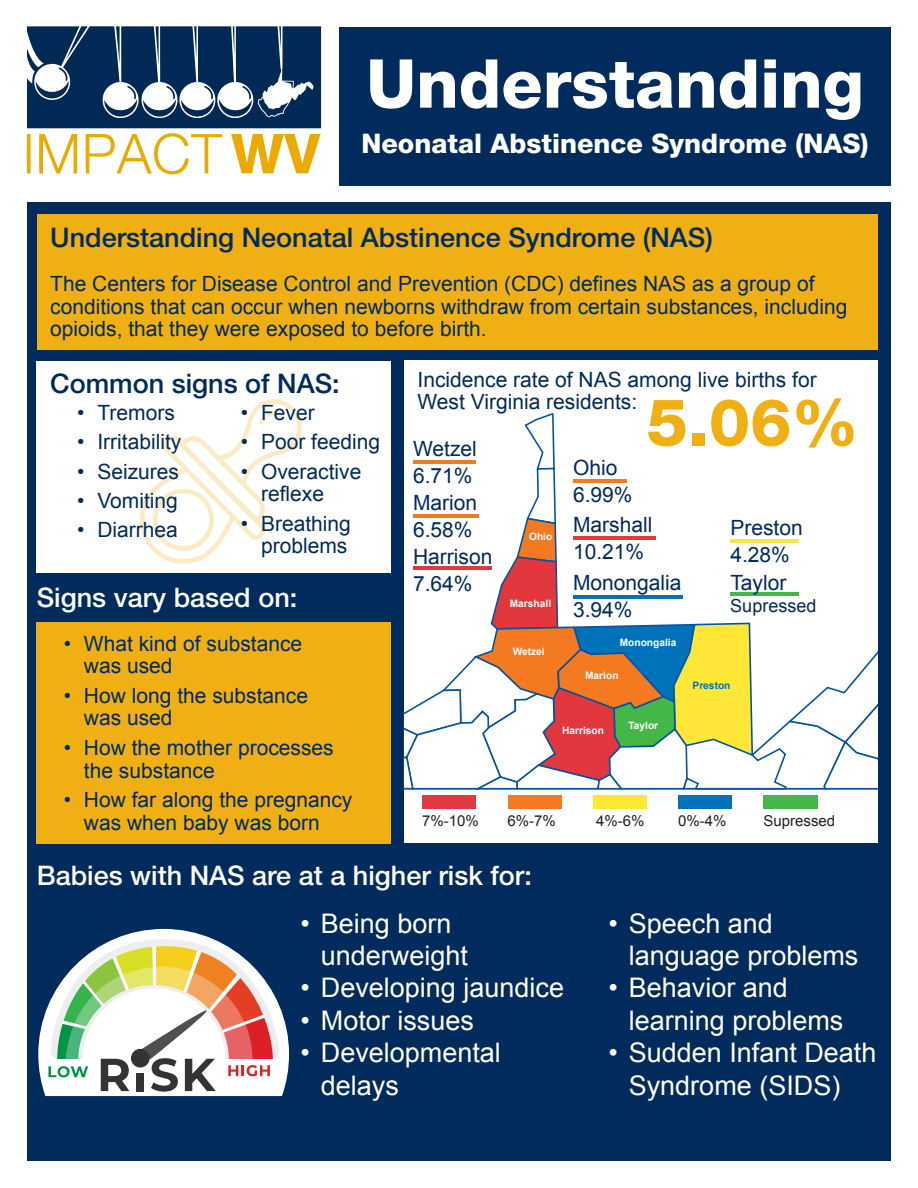
<style>
.page{position:relative;width:918px;height:1188px;background:#fff}
.page>*{position:absolute;margin:0;border:0;box-sizing:border-box;transform-origin:0 0}
.t1{font:800 67.5px "Helvetica Neue LT Std";color:#fff}
.t2{font:800 65.7px "Helvetica Neue LT Std";color:#f0af13}
.t3{font:27px/32.4px "Arial";color:#fff}
.t4{font:500 27px "Helvetica Neue LT Std";color:#002b5c}
.t5{font:500 27px "Helvetica Neue LT Std";color:#fff}
.t6{font:800 27px "Helvetica Neue LT Std";color:#fff}
.t7{font:21px/22.6px "Arial";color:#002b5c}
.t8{font:21px/22.6px "Arial";color:#002b5c}
.t9{font:18px "Arial";color:#002b5c}
.t10{font:15px "Arial";color:#231f20}
.t11{font:15px "Arial";color:#231f20}
.t12{font:700 10.2px "Arial";color:#fff}
.t13{font:700 10.2px "Arial";color:#0072bc}
.s1{font-style:inherit}
</style>
<div class="page">
<svg style="left:27px;top:26px;width:294px;height:149px"></svg>
<div style="left:339px;top:27px;width:552px;height:158px;background:#002b5c"></div>
<div style="left:27px;top:202px;width:864px;height:959px;background:#002b5c"></div>
<div style="left:37px;top:214px;width:841px;height:136px;background:#f0af13"></div>
<div style="left:37px;top:361px;width:354px;height:211px;background:#fff"></div>
<svg style="left:140px;top:399px;width:162px;height:165px"></svg>
<div style="left:37px;top:622px;width:354px;height:221px;background:#f0af13"></div>
<div style="left:404px;top:361px;width:474px;height:482px;background:#fff"></div>
<svg style="left:404px;top:413px;width:474px;height:377px"></svg>
<div style="left:422px;top:795px;width:54px;height:14px;background:#e2383f"></div>
<div style="left:508px;top:795px;width:54px;height:14px;background:#f47920"></div>
<hr style="left:573px;top:479px;width:54px;height:4px;background:#f47920">
<hr style="left:413px;top:460px;width:62px;height:4px;background:#f47920">
<hr style="left:413px;top:514px;width:66px;height:3px;background:#f47920">
<hr style="left:573px;top:536px;width:82px;height:3px;background:#e2383f">
<hr style="left:413px;top:567px;width:79px;height:3px;background:#e2383f">
<hr style="left:573px;top:596px;width:110px;height:3px;background:#0073bc">
<hr style="left:730px;top:539px;width:69px;height:4px;background:#ffe738">
<hr style="left:730px;top:592px;width:69px;height:4px;background:#44b749">
<div style="left:593px;top:795px;width:54px;height:14px;background:#ffe738"></div>
<div style="left:678px;top:795px;width:54px;height:14px;background:#0073bc"></div>
<div style="left:764px;top:795px;width:54px;height:14px;background:#44b749"></div>
<svg style="left:38px;top:929px;width:251px;height:167px"></svg>
<p class="t1" style="left:366px;top:43px;width:499px">Understanding</p>
<p class="t6" style="left:361px;top:127px;width:509px">Neonatal Abstinence Syndrome (NAS)</p>
<p class="t4" style="left:50px;top:221px;width:664px">Understanding Neonatal Abstinence Syndrome (NAS)</p>
<p class="t7" style="left:50px;top:272px;width:799px">The Centers for Disease Control and Prevention (CDC) defines NAS as a group of conditions that can occur when newborns withdraw from certain substances, including opioids, that they were exposed to before birth.</p>
<p class="t4" style="left:50px;top:368px;width:291px">Common signs of NAS:</p>
<p class="t7" style="left:77px;top:401px;width:99px"><span class="s1">•</span> Tremors</p>
<p class="t7" style="left:77px;top:431px;width:106px"><span class="s1">•</span> Irritability</p>
<p class="t7" style="left:77px;top:460px;width:103px"><span class="s1">•</span> Seizures</p>
<p class="t7" style="left:77px;top:489px;width:102px"><span class="s1">•</span> Vomiting</p>
<p class="t8" style="left:77px;top:519px;width:102px">• Diarrhea</p>
<p class="t7" style="left:418px;top:368px;width:401px">Incidence rate of NAS among live births for<br>West Virginia residents:</p>
<p class="t2" style="left:647px;top:383px;width:213px">5.06%</p>
<p class="t8" style="left:241px;top:401px;width:75px">• Fever</p>
<p class="t7" style="left:241px;top:431px;width:141px"><span class="s1">•</span> Poor feeding</p>
<p class="t8" style="left:261px;top:460px;width:102px;text-indent:-20px">• Overactive <span class="s1">reflexe</span></p>
<p class="t7" style="left:241px;top:512px;width:112px;text-align:right"><span class="s1">•</span> Breathing problems</p>
<p class="t5" style="left:37px;top:581px;width:262px">Signs vary based on:</p>
<p class="t7" style="left:84px;top:632px;width:220px;text-indent:-20px"><span class="s1">•</span> What kind of substance was used</p>
<p class="t7" style="left:84px;top:684px;width:226px;text-indent:-20px"><span class="s1">•</span> How long the substance was used</p>
<p class="t7" style="left:84px;top:736px;width:251px;text-indent:-20px"><span class="s1">•</span> How the mother processes the substance</p>
<p class="t7" style="left:64px;top:788px;width:290px;text-align:center"><span class="s1">•</span> How far along the pregnancy was when baby was born</p>
<p class="t7" style="left:413px;top:438px;width:65px">Wetzel</p>
<p class="t7" style="left:413px;top:465px;width:61px">6.71%</p>
<p class="t8" style="left:413px;top:491px;width:66px">Marion</p>
<p class="t7" style="left:413px;top:518px;width:61px">6.58%</p>
<p class="t8" style="left:413px;top:546px;width:81px">Harrison</p>
<p class="t7" style="left:413px;top:573px;width:61px">7.64%</p>
<p class="t8" style="left:573px;top:457px;width:46px">Ohio</p>
<p class="t7" style="left:573px;top:484px;width:61px">6.99%</p>
<p class="t8" style="left:573px;top:514px;width:81px">Marshall</p>
<p class="t7" style="left:573px;top:541px;width:73px">10.21%</p>
<p class="t7" style="left:573px;top:571px;width:110px">Monongalia</p>
<p class="t7" style="left:573px;top:598px;width:61px">3.94%</p>
<p class="t8" style="left:730px;top:517px;width:74px">Preston</p>
<p class="t7" style="left:730px;top:544px;width:61px">4.28%</p>
<p class="t7" style="left:730px;top:571px;width:58px">Taylor</p>
<p class="t9" style="left:730px;top:594px;width:88px">Supressed</p>
<p class="t12" style="left:529px;top:530px;width:25px">Ohio</p>
<p class="t12" style="left:510px;top:597px;width:43px">Marshall</p>
<p class="t12" style="left:620px;top:636px;width:58px">Monongalia</p>
<p class="t12" style="left:513px;top:645px;width:34px">Wetzel</p>
<p class="t12" style="left:585px;top:669px;width:35px">Marion</p>
<p class="t13" style="left:693px;top:679px;width:39px">Preston</p>
<p class="t12" style="left:628px;top:719px;width:31px">Taylor</p>
<p class="t12" style="left:562px;top:724px;width:43px">Harrison</p>
<p class="t10" style="left:422px;top:811px;width:58px">7%-10%</p>
<p class="t10" style="left:508px;top:811px;width:50px">6%-7%</p>
<p class="t10" style="left:596px;top:811px;width:50px">4%-6%</p>
<p class="t10" style="left:678px;top:811px;width:50px">0%-4%</p>
<p class="t11" style="left:764px;top:811px;width:73px">Supressed</p>
<p class="t5" style="left:37px;top:860px;width:497px">Babies with NAS are at a higher risk for:</p>
<p class="t3" style="left:321px;top:907px;width:149px;text-indent:-20px"><span class="s1">•</span> Being born underweight</p>
<p class="t3" style="left:301px;top:972px;width:265px"><span class="s1">•</span> Developing jaundice</p>
<p class="t3" style="left:301px;top:1004px;width:175px"><span class="s1">•</span> Motor issues</p>
<p class="t3" style="left:321px;top:1037px;width:182px;text-indent:-20px"><span class="s1">•</span> Developmental delays</p>
<p class="t3" style="left:629px;top:907px;width:231px;text-indent:-20px"><span class="s1">•</span> Speech and language problems</p>
<p class="t3" style="left:629px;top:972px;width:216px;text-indent:-20px"><span class="s1">• Behavior and </span>learning problems</p>
<p class="t3" style="left:609px;top:1037px;width:269px;text-align:center"><span class="s1">•</span> Sudden Infant Death<br>Syndrome (SIDS)</p>
</div>
